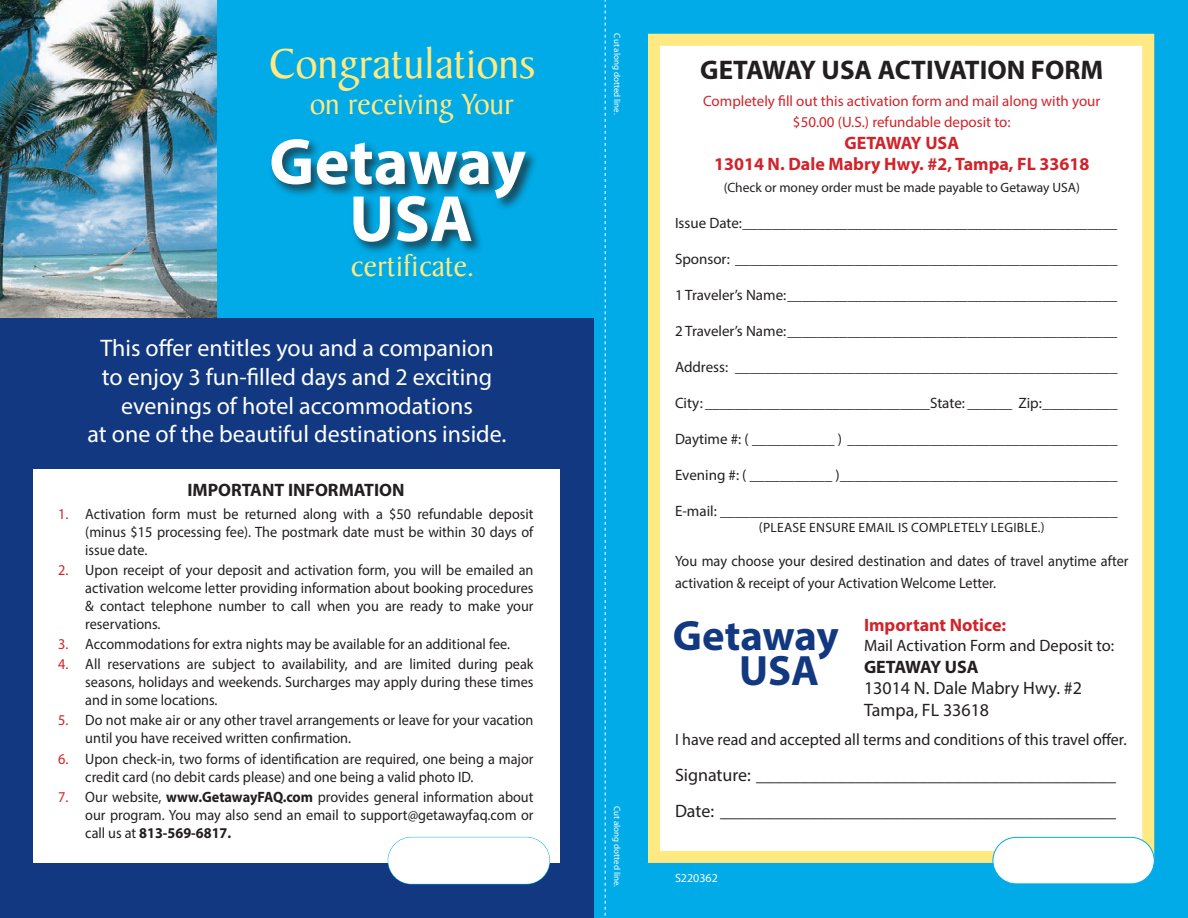
<style>
.page{position:relative;width:1188px;height:918px;background:#fff}
.page>*{position:absolute;margin:0;border:0;box-sizing:border-box;transform-origin:0 0}
.t1{font:700 66px/57px "Myriad Pro";color:#fff;text-align:center}
.t2{font:45px "Baker Signet";color:#ffe982}
.t3{font:700 42.6px/35.5px "Myriad Pro";color:#113880}
.t4{font:31.5px "Baker Signet";color:#ffe982}
.t5{font:700 27px "Myriad Pro";color:#231f20}
.t6{font:24px/28.8px "Myriad Pro";color:#fff;text-align:center}
.t7{font:18px/21.6px "Myriad Pro";color:#231f20}
.t8{font:700 18px/21.6px "Myriad Pro";color:#d1232a;text-align:center}
.t9{font:700 18px "Myriad Pro";color:#231f20}
.t10{font:700 18px "Myriad Pro";letter-spacing:-.025em;color:#231f20}
.t11{font:16.5px "Myriad Pro";color:#231f20}
.t12{font:15px/18px "Myriad Pro";color:#231f20;text-align:justify;scale:.95 1}
.t13{font:15px "Myriad Pro";color:#231f20}
.t14{font:15px/21.6px "Myriad Pro";color:#d1232a;text-align:center}
.t15{font:13.5px "Myriad Pro";color:#231f20}
.t16{font:13.5px "Myriad Pro";letter-spacing:.02em;color:#231f20}
.t17{font:12px "Myriad Pro";color:#fff}
.t18{font:9px "Myriad Pro";color:#fff}
.s1{color:#d1232a}
.s2{font-weight:700}
</style>
<div class="page">
<div style="left:0;top:317px;width:594px;height:601px;background:#113880"></div>
<div style="left:0;top:0;width:596px;height:317px;background:#00abe7"></div>
<img style="left:0;top:0;width:217px;height:317px">
<div style="left:34px;top:470px;width:526px;height:393px;background:#fff"></div>
<div style="left:594px;top:0;width:594px;height:918px;background:#00abe7"></div>
<div style="left:648px;top:34px;width:506px;height:829px;background:#fff;border:12px solid #ffe982"></div>
<div style="left:993px;top:837px;width:161px;height:47px;background:#fff;border-radius:23px"></div>
<div style="left:993px;top:837px;width:162px;height:47px;border:1px solid #00abe7;border-radius:23px"></div>
<div style="left:388px;top:837px;width:162px;height:47px;background:#fff;border-radius:23px"></div>
<div style="left:269px;top:136px;width:270px;height:119px;background:#231f20;opacity:.75"></div>
<svg style="left:605px;top:0;width:1px;height:916px"></svg>
<h2 class="t2" style="left:269px;top:40px;width:268px">Congratulations</h2>
<h3 class="t4" style="left:310px;top:87px;width:206px">on receiving Your</h3>
<h1 class="t1" style="left:269px;top:131px;width:258px">Getaway<br>USA</h1>
<h3 class="t4" style="left:351px;top:249px;width:126px">certificate.</h3>
<h3 class="t6" style="left:87px;top:333px;width:421px">This offer entitles you and a companion to enjoy 3 fun-filled days and 2 exciting evenings of hotel accommodations<br>at one of the beautiful destinations inside.</h3>
<p class="t9" style="left:187px;top:478px;width:219px">IMPORTANT INFORMATION</p>
<p class="t12" style="left:85px;top:504px;width:473px;text-indent:-27px"><span class="s1">1.</span> Activation form must be returned along with a $50 refundable deposit (minus $15 processing fee). The postmark date must be within 30 days of issue date.</p>
<p class="t12" style="left:85px;top:561px;width:473px;text-indent:-27px"><span class="s1">2.</span> Upon receipt of your deposit and activation form, you will be emailed an activation welcome letter providing information about booking procedures &amp; contact telephone number to call when you are ready to make your reservations.</p>
<p class="t12" style="left:58px;top:635px;width:477px"><span class="s1">3.</span> Accommodations for extra nights may be available for an additional fee.</p>
<p class="t12" style="left:85px;top:655px;width:473px;text-indent:-27px"><span class="s1">4.</span> All reservations are subject to availability, and are limited during peak seasons, holidays and weekends. Surcharges may apply during these times and in some locations.</p>
<p class="t12" style="left:85px;top:711px;width:473px;text-indent:-27px"><span class="s1">5.</span> Do not make air or any other travel arrangements or leave for your vacation until you have received written confirmation.</p>
<p class="t12" style="left:85px;top:749px;width:473px;text-indent:-27px"><span class="s1">6.</span> Upon check-in, two forms of identification are required, one being a major credit card (no debit cards please) and one being a valid photo ID.</p>
<p class="t12" style="left:85px;top:787px;width:473px;text-indent:-27px"><span class="s1">7.</span> Our website, <span class="s2">www.GetawayFAQ.com</span> provides general information about our program. You may also send an email to support@getawayfaq.com or call us at <span class="s2">813-569-6817.</span></p>
<p class="t18" style="left:623px;top:33px;width:83px;rotate:90deg">Cut along dotted line.</p>
<p class="t18" style="left:623px;top:806px;width:83px;rotate:90deg">Cut along dotted line.</p>
<h3 class="t5" style="left:700px;top:52px;width:405px">GETAWAY USA ACTIVATION FORM</h3>
<p class="t14" style="left:703px;top:90px;width:399px">Completely fill out this activation form and mail along with your $50.00 (U.S.) refundable deposit to:</p>
<p class="t8" style="left:714px;top:131px;width:377px">GETAWAY USA<br>13014 N. Dale Mabry Hwy. #2, Tampa, FL 33618</p>
<p class="t15" style="left:724px;top:179px;width:358px">(Check or money order must be made payable to Getaway USA)</p>
<p class="t13" style="left:675px;top:214px;width:444px">Issue Date:__________________________________________________</p>
<p class="t13" style="left:675px;top:250px;width:444px">Sponsor: ___________________________________________________</p>
<p class="t13" style="left:675px;top:286px;width:444px">1 Traveler’s Name:____________________________________________</p>
<p class="t13" style="left:675px;top:322px;width:444px">2 Traveler’s Name:____________________________________________</p>
<p class="t13" style="left:675px;top:358px;width:444px">Address: ___________________________________________________</p>
<p class="t13" style="left:675px;top:394px;width:444px">City: ______________________________State: ______ Zip:__________</p>
<p class="t13" style="left:675px;top:430px;width:444px">Daytime #: ( ___________ ) ____________________________________</p>
<p class="t13" style="left:675px;top:466px;width:444px">Evening #: ( ___________ )_____________________________________</p>
<p class="t13" style="left:675px;top:502px;width:444px">E-mail: _____________________________________________________</p>
<p class="t16" style="left:759px;top:519px;width:287px">(PLEASE ENSURE EMAIL IS COMPLETELY LEGIBLE.)</p>
<p class="t12" style="left:675px;top:550px;width:479px;line-height:21.6px">You may choose your desired destination and dates of travel anytime after activation &amp; receipt of your Activation Welcome Letter.</p>
<p class="t8" style="left:864px;top:614px;width:144px">Important Notice:</p>
<p class="t11" style="left:864px;top:635px;width:252px">Mail Activation Form and Deposit to:</p>
<p class="t10" style="left:864px;top:655px;width:116px">GETAWAY USA</p>
<p class="t7" style="left:864px;top:677px;width:220px">13014 N. Dale Mabry Hwy. #2<br>Tampa, FL 33618</p>
<p class="t11" style="left:675px;top:729px;width:453px">I have read and accepted all terms and conditions of this travel offer.</p>
<p class="t7" style="left:675px;top:756px;width:442px;line-height:36px">Signature: ________________________________________<br>Date: ____________________________________________</p>
<h3 class="t3" style="left:739px;top:616px;width:101px;text-indent:-66px">Getaway<br>USA</h3>
<p class="t17" style="left:675px;top:870px;width:44px">S220362</p>
</div>
